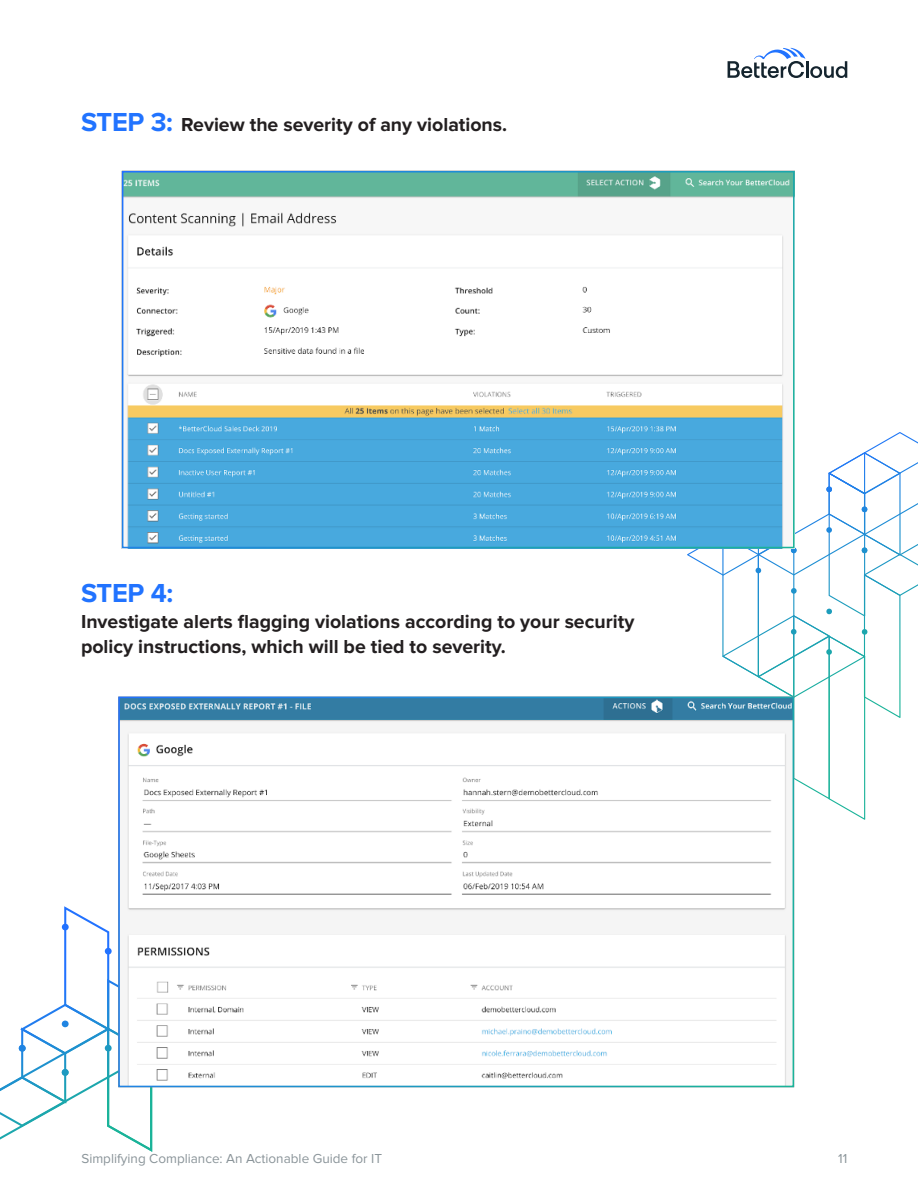
<style>
.page{position:relative;width:918px;height:1188px;background:#fff}
.page>*{position:absolute;margin:0;border:0;box-sizing:border-box;transform-origin:0 0}
.Body_Copy{font:700 27px "Proxima Nova";color:#2173ff}
.Body_Copy-2{font:700 19.5px/25.5px "Proxima Nova";color:#231f20}
.Section_Header{font:700 19.5px "Proxima Nova";color:#231f20}
.t1{font:13.5px "Proxima Nova";color:#8a9499}
.s1{font-size:27px;color:#2173ff}
</style>
<div class="page">
<svg style="left:728px;top:48px;width:119px;height:30px"></svg>
<svg style="left:687px;top:432px;width:231px;height:388px"></svg>
<img style="left:125px;top:174px;width:667px;height:371px">
<svg style="left:0;top:906px;width:153px;height:246px"></svg>
<img style="left:121px;top:700px;width:670px;height:384px">
<div style="left:118px;top:697px;width:676px;height:390px;border:2px solid #fff"></div>
<p class="Section_Header" style="left:81px;top:114px;width:428px"><span class="s1">STEP 3:</span> Review the severity of any violations.</p>
<p class="Body_Copy" style="left:81px;top:578px;width:94px">STEP 4:</p>
<p class="Body_Copy-2" style="left:81px;top:609px;width:555px">Investigate alerts flagging violations according to your security policy instructions, which will be tied to severity.</p>
<p class="t1" style="left:81px;top:1150px;width:302px">Simplifying Compliance: An Actionable Guide for IT</p>
<p class="t1" style="left:838px;top:1150px;width:11px">11</p>
</div>
